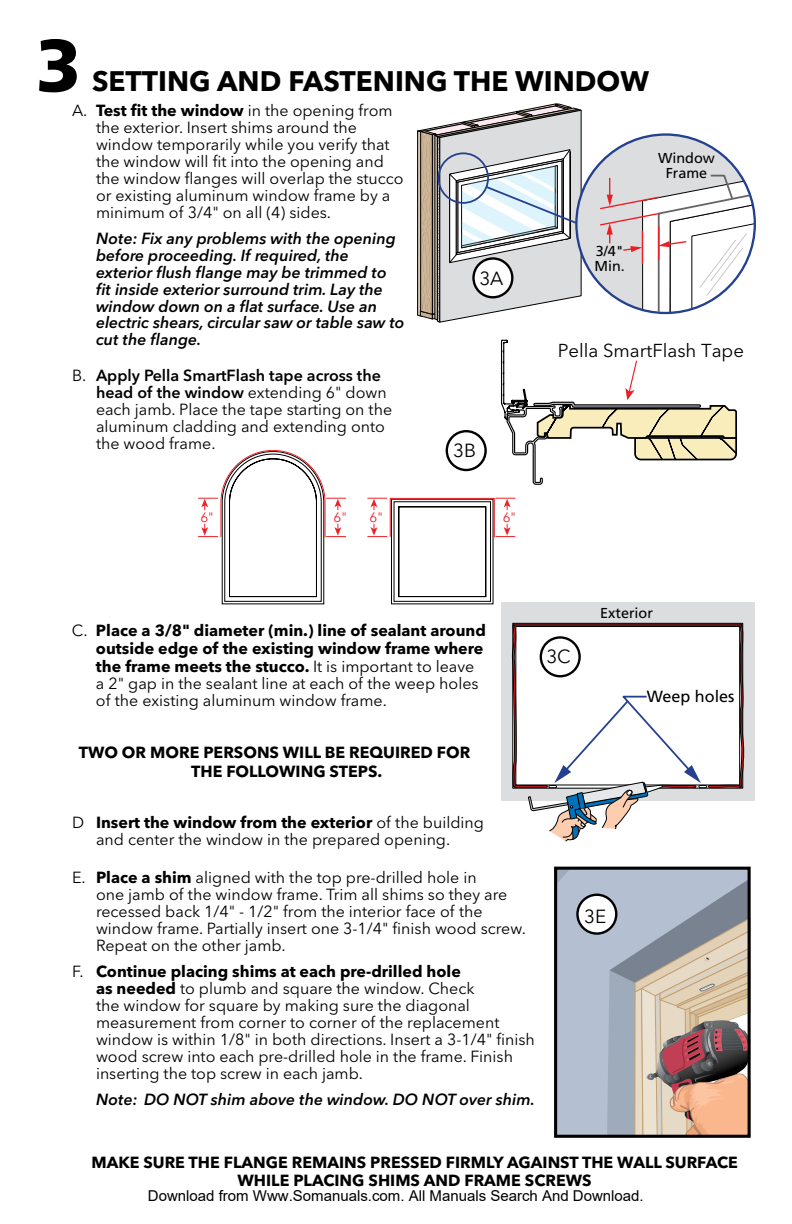
<style>
.page{position:relative;width:792px;height:1224px;background:#fff}
.page>*{position:absolute;margin:0;border:0;box-sizing:border-box;transform-origin:0 0}
.t1{font:900 74px "Frutiger LT Std";color:#000}
.t2{font:700 28px "Avenir Next LT Pro";color:#000}
.t3{font:18.8px "Avenir Next LT Pro";letter-spacing:-.01em;color:#000}
.t4{font:18.6px "Avenir Next LT Pro";color:#000}
.t5{font:16.2px "Frutiger LT Std";color:#000}
.t6{font:16px/17px "Avenir Next LT Pro";color:#000}
.t7{font:700 16px/17.4px "Avenir Next LT Pro";color:#000}
.t8{font:italic 600 16px/17px "Avenir Next LT Pro";color:#000}
.t9{font:15px "Arial";color:#000}
.t10{font:14.4px/14.4px "Frutiger LT Std";color:#000;text-align:center}
.t11{font:13.6px "Avenir Next LT Pro";color:#ec2227}
.s1{font-weight:700}
.s2{font-weight:600}
.s3{font-weight:400}
</style>
<div class="page">
<svg style="left:417px;top:103px;width:339px;height:219px"></svg>
<div style="left:501px;top:602px;width:253px;height:199px;background:#dcddde"></div>
<div style="left:516px;top:627px;width:224px;height:158px;background:#fff"></div>
<div style="left:514px;top:785px;width:34px;height:3px;border:1px solid #000"></div>
<div style="left:513px;top:624px;width:229px;height:2px;border:1px solid #000"></div>
<svg style="left:512px;top:622px;width:5px;height:165px"></svg>
<svg style="left:527px;top:624px;width:217px;height:218px"></svg>
<div style="left:558px;top:871px;width:189px;height:263px;background:#b4bfd2"></div>
<svg style="left:558px;top:871px;width:12px;height:14px"></svg>
<svg style="left:607px;top:878px;width:140px;height:256px"></svg>
<div style="left:554px;top:867px;width:197px;height:271px;border:3px solid #000"></div>
<div style="left:577px;top:895px;width:39px;height:39px;background:#fff;border-radius:50%"></div>
<div style="left:576px;top:894px;width:41px;height:41px;border:2px solid #000;border-radius:50%"></div>
<div style="left:541px;top:637px;width:39px;height:39px;background:#fff;border-radius:50%"></div>
<div style="left:540px;top:636px;width:41px;height:41px;border:2px solid #000;border-radius:50%"></div>
<div style="left:474px;top:258px;width:38px;height:39px;background:#fff;border-radius:50%"></div>
<div style="left:472px;top:257px;width:42px;height:41px;border:2px solid #000;border-radius:50%"></div>
<svg style="left:198px;top:450px;width:148px;height:154px"></svg>
<div style="left:391px;top:499px;width:102px;height:105px;border:1px solid #000"></div>
<div style="left:390px;top:498px;width:105px;height:40px;border:1px solid #ec2227"></div>
<svg style="left:368px;top:498px;width:19px;height:12px"></svg>
<svg style="left:368px;top:524px;width:19px;height:13px"></svg>
<svg style="left:393px;top:498px;width:122px;height:104px"></svg>
<svg style="left:501px;top:340px;width:237px;height:145px"></svg>
<div style="left:446px;top:430px;width:41px;height:41px;border:2px solid #000;border-radius:50%"></div>
<h1 class="t1" style="left:36px;top:21px;width:47px">3</h1>
<h2 class="t2" style="left:92px;top:64px;width:34px">Setting</h2>
<h2 class="t2" style="left:217px;top:64px;width:23px">and</h2>
<h2 class="t2" style="left:288px;top:64px;width:34px">Fastening</h2>
<h2 class="t2" style="left:454px;top:64px;width:112px">The Window</h2>
<p class="t6" style="left:96px;top:102px;width:309px;text-indent:-24px">A. <span class="s1">Test fit the window</span> in the opening from the exterior. Insert shims around the window temporarily while you verify that the window will fit into the opening and the window flanges will overlap the stucco or existing aluminum window frame by a minimum of 3/4" on all (4) sides.</p>
<p class="t8" style="left:96px;top:229px;width:310px">Note: Fix any problems with the opening before proceeding. If required, the exterior flush flange may be trimmed to fit inside exterior surround trim. Lay the window down on a flat surface. Use an electric shears, circular saw or table saw to cut the flange.</p>
<p class="t6" style="left:96px;top:367px;width:298px;text-indent:-24px">B. <span class="s2">Apply Pella SmartFlash tape across the head of the window</span> extending 6" down each jamb. Place the tape starting on the aluminum cladding and extending onto the wood frame.</p>
<p class="t3" style="left:479px;top:267px;width:25px">3A</p>
<p class="t3" style="left:453px;top:439px;width:24px">3B</p>
<p class="t11" style="left:200px;top:509px;width:15px">6"</p>
<p class="t11" style="left:334px;top:509px;width:15px">6"</p>
<p class="t11" style="left:370px;top:509px;width:15px">6"</p>
<p class="t11" style="left:503px;top:509px;width:15px">6"</p>
<p class="t10" style="left:595px;top:244px;width:32px;text-align:left">3/4"<br>Min.</p>
<p class="t10" style="left:658px;top:151px;width:58px">Window<br>Frame</p>
<p class="t4" style="left:558px;top:339px;width:188px">Pella SmartFlash Tape</p>
<p class="t7" style="left:96px;top:621px;width:391px;text-indent:-24px"><span class="s3">C.</span> Place a 3/8" diameter (min.) line of sealant around outside edge of the existing window frame where the frame meets the stucco. <span class="s3">It is important to leave a 2" gap in the sealant line at each of the weep holes of the existing aluminum window frame.</span></p>
<p class="t7" style="left:191px;top:743px;width:281px;line-height:19px;text-indent:-112px">TWO OR MORE PERSONS WILL BE REQUIRED FOR<br>THE FOLLOWING STEPS.</p>
<p class="t3" style="left:547px;top:646px;width:26px">3C</p>
<p class="t6" style="left:96px;top:813px;width:389px;text-indent:-24px">D <span class="s1">Insert the window from the exterior</span> of the building and center the window in the prepared opening.</p>
<p class="t6" style="left:96px;top:869px;width:431px;text-indent:-24px">E. <span class="s1">Place a shim</span> aligned with the top pre-drilled hole in<br>one jamb of the window frame. Trim all shims so they are recessed back 1/4" - 1/2" from the interior face of the window frame. Partially insert one 3-1/4" finish wood screw.<br>Repeat on the other jamb.</p>
<p class="t6" style="left:96px;top:963px;width:440px;text-indent:-24px">F. <span class="s1">Continue placing shims at each pre-drilled hole<br>as needed</span> to plumb and square the window. Check<br>the window for square by making sure the diagonal measurement from corner to corner of the replacement window is within 1/8" in both directions. Insert a 3-1/4" finish wood screw into each pre-drilled hole in the frame. Finish inserting the top screw in each jamb.</p>
<p class="t8" style="left:96px;top:1091px;width:440px">Note: DO NOT shim above the window. DO NOT over shim.</p>
<p class="t10" style="left:600px;top:606px;width:54px">Exterior</p>
<p class="t5" style="left:647px;top:686px;width:89px">Weep holes</p>
<p class="t3" style="left:584px;top:905px;width:24px">3E</p>
<p class="t7" style="left:91px;top:1153px;width:648px;line-height:18px;text-align:center">MAKE SURE THE FLANGE REMAINS PRESSED FIRMLY AGAINST THE WALL SURFACE<br>WHILE PLACING SHIMS AND FRAME SCREWS</p>
<p class="t9" style="left:148px;top:1187px;width:497px">Download from Www.Somanuals.com. All Manuals Search And Download.</p>
</div>
